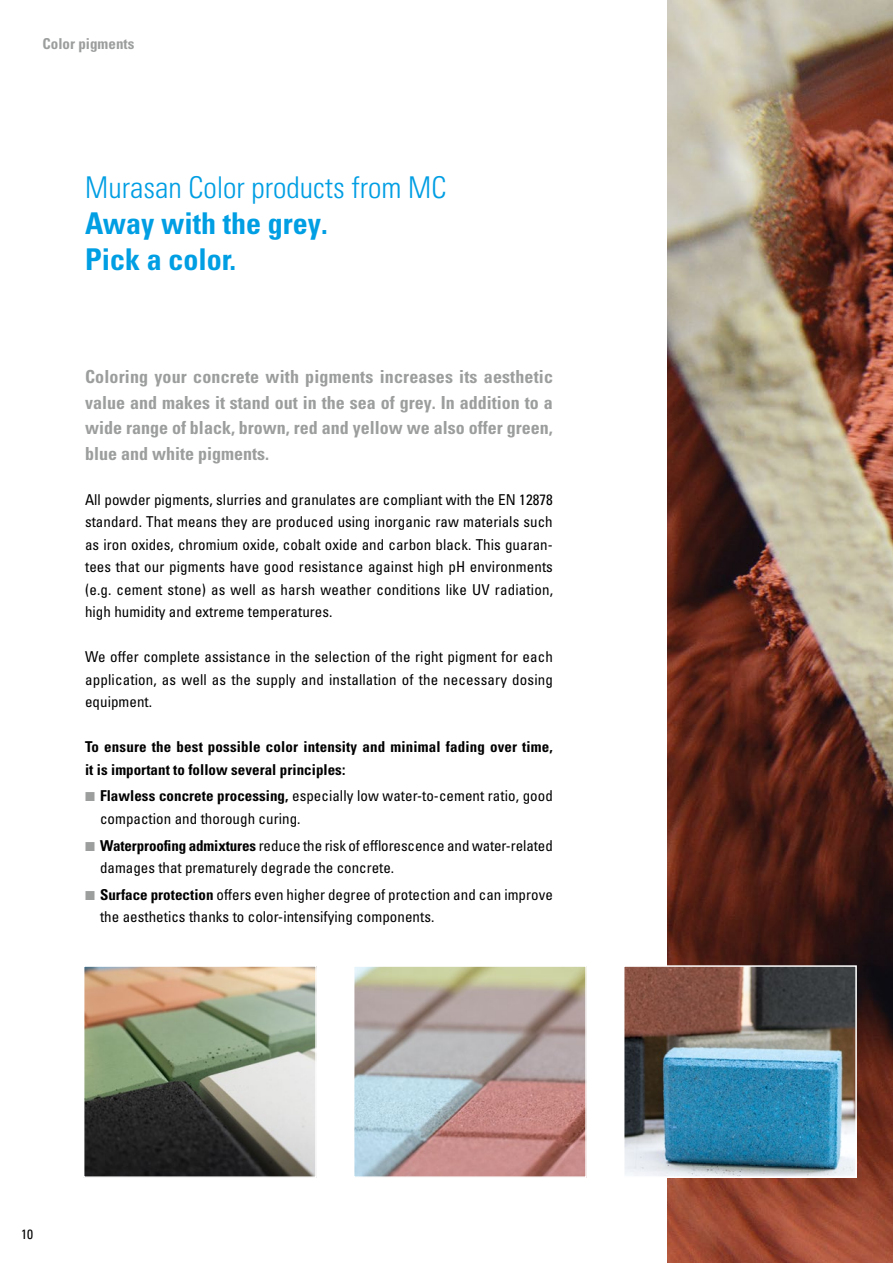
<style>
.page{position:relative;width:893px;height:1263px;background:#fff}
.page>*{position:absolute;margin:0;border:0;box-sizing:border-box;transform-origin:0 0}
.t1{font:700 condensed 30px/36px "Univers LT Pro";color:#009ee3}
.t2{font:30px "Univers LTCYR 47 Light Cond";color:#009ee3}
.t3{font:700 condensed 18px/25.5px "Univers LT Pro";color:#9c9d9d;text-align:justify}
.t4{font:condensed 15px/22.5px "Univers LT Pro";letter-spacing:.005em;color:#000}
.t5{font:700 condensed 15px/22.5px "Univers LT Pro";letter-spacing:.01em;color:#000}
.t6{font:700 condensed 15px "Univers LT Pro";color:#9c9d9d}
.t7{font:condensed 13.5px "Univers LT Pro";color:#000}
.s1{color:#9c9d9d}
.s2{font-weight:700}
</style>
<div class="page">
<img style="left:668px;top:0;width:225px;height:1263px">
<img style="left:626px;top:968px;width:228px;height:207px">
<div style="left:623px;top:965px;width:234px;height:213px;border:2px solid #fff"></div>
<img style="left:356px;top:968px;width:228px;height:207px">
<div style="left:353px;top:965px;width:234px;height:213px;border:2px solid #fff"></div>
<img style="left:86px;top:968px;width:228px;height:207px">
<div style="left:83px;top:965px;width:234px;height:213px;border:2px solid #fff"></div>
<p class="t6" style="left:43px;top:35px;width:93px">Color pigments</p>
<h1 class="t2" style="left:85px;top:167px;width:363px">Murasan Color products from MC</h1>
<h1 class="t1" style="left:85px;top:206px;width:244px">Away with the grey.<br>Pick a color.</h1>
<p class="t3" style="left:85px;top:364px;width:470px">Coloring your concrete with pigments increases its aesthetic value and makes it stand out in the sea of grey. In addition to a wide range of black, brown, red and yellow we also offer green, blue and white pigments.</p>
<p class="t4" style="left:85px;top:488px;width:469px;text-align:justify">All powder pigments, slurries and granulates are compliant with the EN 12878 standard. That means they are produced using inorganic raw materials such as iron oxides, chromium oxide, cobalt oxide and carbon black. This guaran&shy;tees that our pigments have good resistance against high pH environments (e.g. cement stone) as well as harsh weather conditions like UV radiation, high humidity and extreme temperatures.</p>
<p class="t4" style="left:85px;top:645px;width:469px;text-align:justify">We offer complete assistance in the selection of the right pigment for each application, as well as the supply and installation of the necessary dosing equipment.</p>
<p class="t5" style="left:85px;top:735px;width:469px">To ensure the best possible color intensity and minimal fading over time, it is important to follow several principles:</p>
<p class="t4" style="left:100px;top:784px;width:454px;text-indent:-15px"><span class="s1">◾</span> <span class="s2">Flawless concrete processing,</span> especially low water-to-cement ratio, good compaction and thorough curing.</p>
<p class="t4" style="left:100px;top:834px;width:454px;text-indent:-15px"><span class="s1">◾</span> <span class="s2">Waterproofing admixtures</span> reduce the risk of efflorescence and water-related damages that prematurely degrade the concrete.</p>
<p class="t4" style="left:100px;top:883px;width:454px;text-indent:-15px"><span class="s1">◾</span> <span class="s2">Surface protection</span> offers even higher degree of protection and can improve the aesthetics thanks to color-intensifying components.</p>
<p class="t7" style="left:21px;top:1226px;width:14px">10</p>
</div>
